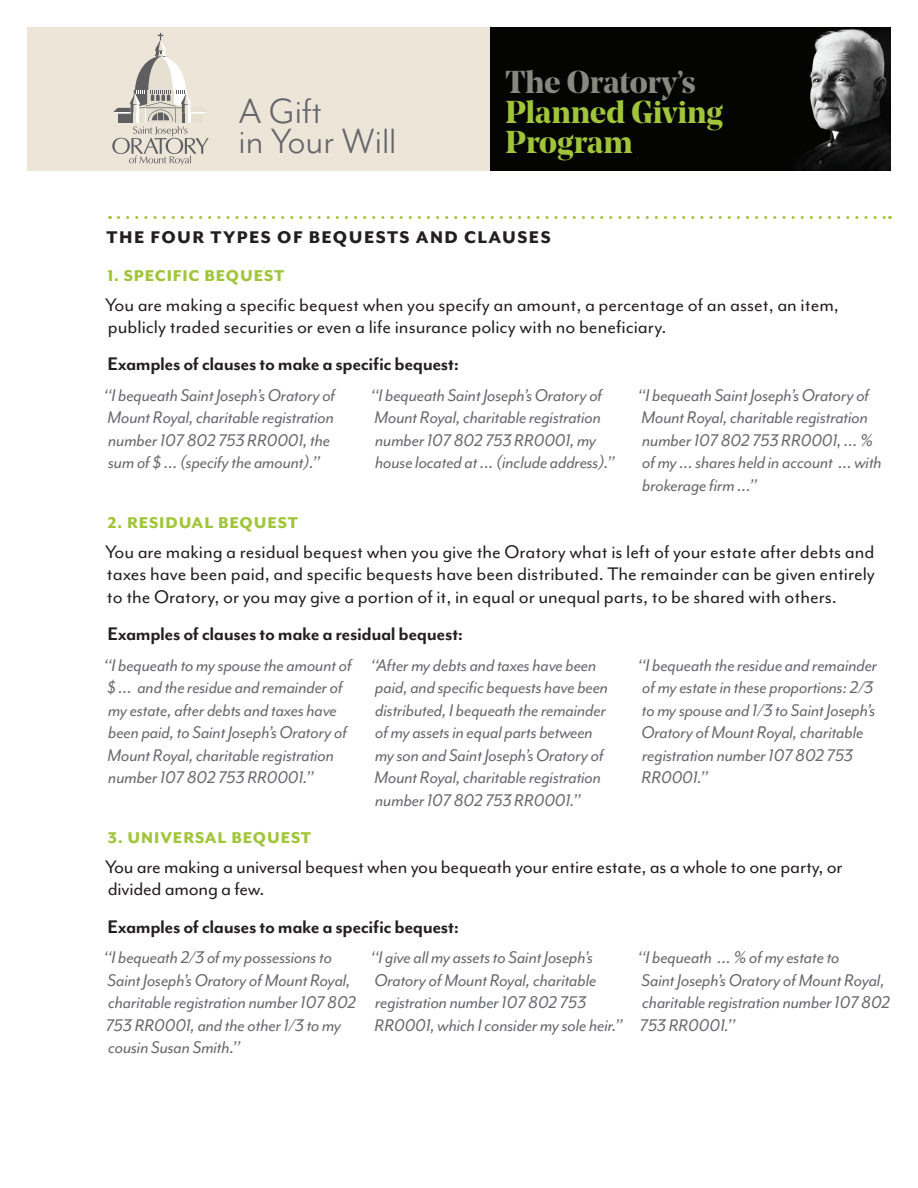
<style>
.page{position:relative;width:918px;height:1188px;background:#fff}
.page>*{position:absolute;margin:0;border:0;box-sizing:border-box;transform-origin:0 0}
.t1{font:40.5px/30px "Mr Eaves Mod OT";color:#66676b}
.t2{font:700 31.5px/30px "Noe Display";color:#a0c53a}
.t3{font:700 31.5px "Noe Display";color:#87887f}
.t4{font:21px/22.5px "Mr Eaves Mod OT";color:#231f20}
.t5{font:700 21px "Mr Eaves Mod OT";letter-spacing:-.02em;color:#231f20}
.t6{font:italic 19.5px/22.5px "Mr Eaves Mod OT";letter-spacing:-.01em;color:#66676b}
.t7{font:800 19.5px "Mr Eaves Mod OT";letter-spacing:.075em;color:#231f20}
.t8{font:800 18px "Mr Eaves Mod OT";letter-spacing:.05em;color:#a0c53a}
</style>
<div class="page">
<div style="left:27px;top:27px;width:463px;height:144px;background:#ece5d8"></div>
<div style="left:490px;top:27px;width:401px;height:144px;background:#040503"></div>
<img style="left:805px;top:28px;width:86px;height:143px">
<svg style="left:118px;top:216px;width:773px;height:3px"></svg>
<svg style="left:112px;top:33px;width:97px;height:132px"></svg>
<h1 class="t1" style="left:238px;top:96px;width:160px">A Gift<br>in Your Will</h1>
<h2 class="t3" style="left:506px;top:62px;width:192px">The Oratory’s</h2>
<h2 class="t2" style="left:506px;top:96px;width:219px">Planned Giving<br>Program</h2>
<p class="t7" style="left:107px;top:227px;width:446px">THE FOUR TYPES OF BEQUESTS AND CLAUSES</p>
<p class="t8" style="left:108px;top:265px;width:178px">1. SPECIFIC BEQUEST</p>
<p class="t4" style="left:105px;top:293px;width:735px">You are making a specific bequest when you specify an amount, a percentage of an asset, an item, publicly traded securities or even a life insurance policy with no beneficiary.</p>
<p class="t5" style="left:108px;top:353px;width:353px">Examples of clauses to make a specific bequest:</p>
<p class="t6" style="left:104px;top:384px;width:233px">‘‘I bequeath Saint Joseph’s Oratory of Mount Royal, charitable registration number 107 802 753 RR0001, the sum of $ … (specify the amount).’’</p>
<p class="t6" style="left:371px;top:384px;width:246px">‘‘I bequeath Saint Joseph’s Oratory of Mount Royal, charitable registration number 107 802 753 RR0001, my house located at … (include address).’’</p>
<p class="t6" style="left:638px;top:384px;width:245px">‘‘I bequeath Saint Joseph’s Oratory of<br>Mount Royal, charitable registration number 107 802 753 RR0001, … % of my … shares held in account … with brokerage firm …’’</p>
<p class="t8" style="left:108px;top:513px;width:192px">2. RESIDUAL BEQUEST</p>
<p class="t4" style="left:105px;top:541px;width:771px;text-align:justify">You are making a residual bequest when you give the Oratory what is left of your estate after debts and taxes have been paid, and specific bequests have been distributed. The remainder can be given entirely to the Oratory, or you may give a portion of it, in equal or unequal parts, to be shared with others.</p>
<p class="t5" style="left:108px;top:623px;width:357px">Examples of clauses to make a residual bequest:</p>
<p class="t6" style="left:104px;top:654px;width:249px">‘‘I bequeath to my spouse the amount of $ … and the residue and remainder of my estate, after debts and taxes have been paid, to Saint Joseph’s Oratory of Mount Royal, charitable registration number 107 802 753 RR0001.’’</p>
<p class="t6" style="left:371px;top:654px;width:239px">‘‘After my debts and taxes have been paid, and specific bequests have been distributed, I bequeath the remainder of my assets in equal parts between my son and Saint Joseph’s Oratory of Mount Royal, charitable registration number 107 802 753 RR0001.’’</p>
<p class="t6" style="left:638px;top:654px;width:241px">‘‘I bequeath the residue and remainder of my estate in these proportions: 2/3 to my spouse and 1/3 to Saint Joseph’s<br>Oratory of Mount Royal, charitable registration number 107 802 753<br>RR0001.’’</p>
<p class="t8" style="left:108px;top:828px;width:205px">3. UNIVERSAL BEQUEST</p>
<p class="t4" style="left:105px;top:856px;width:739px">You are making a universal bequest when you bequeath your entire estate, as a whole to one party, or divided among a few.</p>
<p class="t5" style="left:108px;top:915px;width:353px">Examples of clauses to make a specific bequest:</p>
<p class="t6" style="left:104px;top:946px;width:254px">‘‘I bequeath 2/3 of my possessions to Saint Joseph’s Oratory of Mount Royal, charitable registration number 107 802<br>753 RR0001, and the other 1/3 to my cousin Susan Smith.’’</p>
<p class="t6" style="left:371px;top:946px;width:253px">‘‘I give all my assets to Saint Joseph’s Oratory of Mount Royal, charitable registration number 107 802 753<br>RR0001, which I consider my sole heir.’’</p>
<p class="t6" style="left:638px;top:946px;width:254px">‘‘I bequeath … % of my estate to<br>Saint Joseph’s Oratory of Mount Royal, charitable registration number 107 802<br>753 RR0001.’’</p>
</div>
